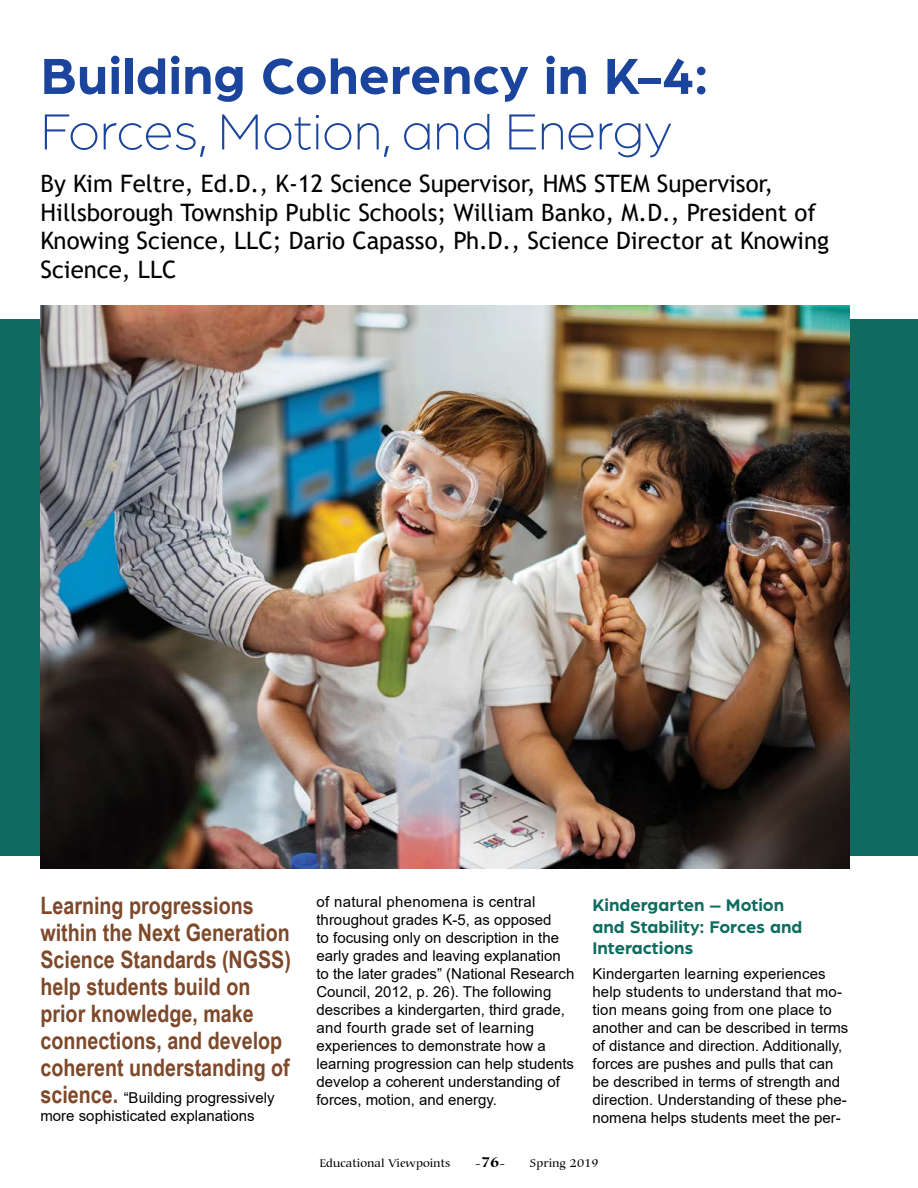
<style>
.page{position:relative;width:918px;height:1188px;background:#fff}
.page>*{position:absolute;margin:0;border:0;box-sizing:border-box;transform-origin:0 0}
.t1{font:700 54px "Arboria";color:#1b449c}
.t2{font:300 54px "Arboria";color:#1b449c}
.t3{font:24px/28.8px "Trebuchet MS";color:#000}
.t4{font:700 24px/27px "Arial Narrow";color:#7e492a}
.t5{font:700 18px/21.6px "Arboria";color:#0d6b5f}
.t6{font:15px/18px "Arial";color:#000}
.t7{font:500 12px "Carmina BT";color:#000}
.s1{font-family:"Arial Narrow";font-weight:700;font-size:24px;color:#7e492a}
.s2{font-weight:700;font-size:15px}
</style>
<div class="page">
<div style="left:0;top:319px;width:918px;height:536px;background:#0d6b5f"></div>
<img style="left:40px;top:306px;width:810px;height:563px">
<h1 class="t1" style="left:40px;top:39px;width:670px">Building Coherency in K-4:</h1>
<h1 class="t2" style="left:40px;top:98px;width:633px">Forces, Motion, and Energy</h1>
<h2 class="t3" style="left:40px;top:169px;width:790px">By Kim Feltre, Ed.D., K-12 Science Supervisor, HMS STEM Supervisor, Hillsborough Township Public Schools; William Banko, M.D., President of Knowing Science, LLC; Dario Capasso, Ph.D., Science Director at Knowing Science, LLC</h2>
<h2 class="t4" style="left:40px;top:891px;width:252px">Learning progressions within the Next Generation<br>Science Standards (NGSS) help students build on prior knowledge, make connections, and develop coherent understanding of</h2>
<p class="t6" style="left:40px;top:1089px;width:236px"><span class="s1">science.</span> “Building progressively more sophisticated explanations</p>
<p class="t6" style="left:316px;top:893px;width:259px">of natural phenomena is central throughout grades K-5, as opposed<br>to focusing only on description in the early grades and leaving explanation to the later grades” (National Research Council, 2012, p. 26). The following describes a kindergarten, third grade, and fourth grade set of learning experiences to demonstrate how a learning progression can help students develop a coherent understanding of forces, motion, and energy.</p>
<p class="t5" style="left:592px;top:893px;width:211px">Kindergarten – Motion and Stability: Forces and<br>Interactions</p>
<p class="t6" style="left:592px;top:965px;width:257px">Kindergarten learning experiences help students to understand that mo&shy;tion means going from one place to another and can be described in terms of distance and direction. Additionally, forces are pushes and pulls that can be described in terms of strength and direction. Understanding of these phe&shy;nomena helps students meet the per-</p>
<p class="t7" style="left:319px;top:1156px;width:133px">Educational Viewpoints</p>
<p class="t7" style="left:476px;top:1156px;width:31px">-<span class="s2">76</span>-</p>
<p class="t7" style="left:530px;top:1156px;width:70px">Spring 2019</p>
</div>
